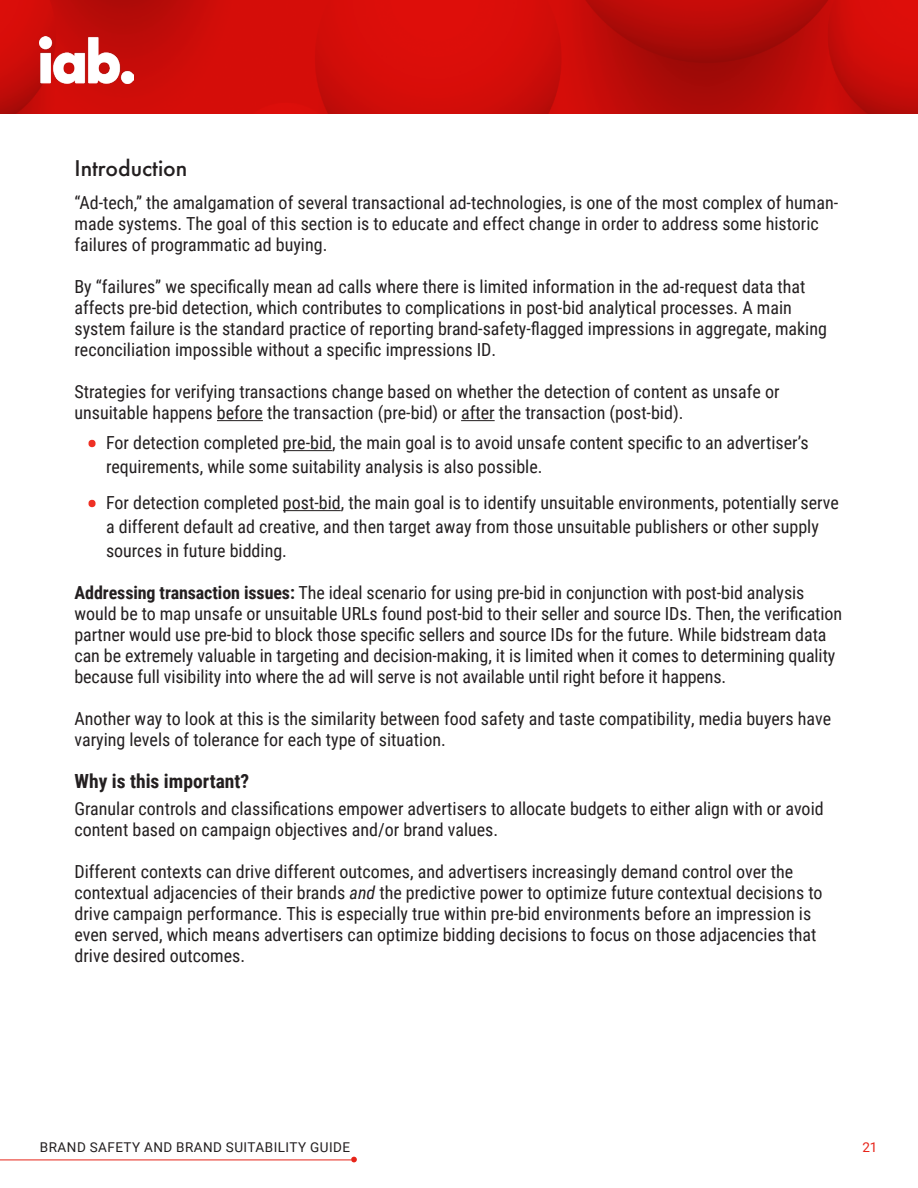
<style>
.page{position:relative;width:918px;height:1188px;background:#fff}
.page>*{position:absolute;margin:0;border:0;box-sizing:border-box;transform-origin:0 0}
.Headline{font:500 21px "Futura";color:#231f20}
.Sub_head{font:700 19.5px "Roboto Condensed";color:#231f20}
.Body_Text{font:18px/21px "Roboto Condensed";color:#231f20}
.t1{font:13.5px "Roboto";letter-spacing:.035em;color:#231f20}
.t2{font:13.5px "Roboto";color:#e72419}
.s1{font-size:24px;color:#ef3024}
.s2{font-weight:700}
.s3{font-style:italic}
</style>
<div class="page">
<img style="left:0;top:0;width:918px;height:114px">
<img style="left:40px;top:37px;width:93px;height:46px">
<hr style="left:0;top:1160px;width:351px;height:1px;background:#e72419">
<svg style="left:351px;top:1157px;width:6px;height:5px"></svg>
<hr style="left:217px;top:420px;width:46px;height:1px;background:#231f20">
<hr style="left:461px;top:420px;width:34px;height:1px;background:#231f20">
<hr style="left:283px;top:450px;width:49px;height:1px;background:#231f20">
<hr style="left:283px;top:510px;width:58px;height:1px;background:#231f20">
<svg style="left:88px;top:439px;width:8px;height:9px"></svg>
<svg style="left:88px;top:499px;width:8px;height:9px"></svg>
<p class="Headline" style="left:75px;top:154px;width:114px">Introduction</p>
<p class="Body_Text" style="left:75px;top:192px;width:765px">“Ad-tech,” the amalgamation of several transactional ad-technologies, is one of the most complex of human&shy;made systems. The goal of this section is to educate and effect change in order to address some historic failures of programmatic ad buying.</p>
<p class="Body_Text" style="left:75px;top:276px;width:754px">By “failures” we specifically mean ad calls where there is limited information in the ad-request data that affects pre-bid detection, which contributes to complications in post-bid analytical processes. A main system failure is the standard practice of reporting brand-safety-flagged impressions in aggregate, making reconciliation impossible without a specific impressions ID.</p>
<p class="Body_Text" style="left:75px;top:381px;width:707px">Strategies for verifying transactions change based on whether the detection of content as unsafe or unsuitable happens before the transaction (pre-bid) or after the transaction (post-bid).</p>
<p class="Body_Text" style="left:106px;top:430px;width:704px;line-height:24px;text-indent:-18px"><span class="s1">•</span> For detection completed pre-bid, the main goal is to avoid unsafe content specific to an advertiser’s requirements, while some suitability analysis is also possible.</p>
<p class="Body_Text" style="left:106px;top:490px;width:735px;line-height:24px;text-indent:-18px"><span class="s1">•</span> For detection completed post-bid, the main goal is to identify unsuitable environments, potentially serve a different default ad creative, and then target away from those unsuitable publishers or other supply sources in future bidding.</p>
<p class="Body_Text" style="left:75px;top:582px;width:769px"><span class="s2">Addressing transaction issues:</span> The ideal scenario for using pre-bid in conjunction with post-bid analysis would be to map unsafe or unsuitable URLs found post-bid to their seller and source IDs. Then, the verification partner would use pre-bid to block those specific sellers and source IDs for the future. While bidstream data can be extremely valuable in targeting and decision-making, it is limited when it comes to determining quality because full visibility into where the ad will serve is not available until right before it happens.</p>
<p class="Body_Text" style="left:75px;top:708px;width:758px">Another way to look at this is the similarity between food safety and taste compatibility, media buyers have varying levels of tolerance for each type of situation.</p>
<p class="Sub_head" style="left:75px;top:768px;width:176px">Why is this important?</p>
<p class="Body_Text" style="left:75px;top:798px;width:751px">Granular controls and classifications empower advertisers to allocate budgets to either align with or avoid content based on campaign objectives and/or brand values.</p>
<p class="Body_Text" style="left:75px;top:861px;width:750px">Different contexts can drive different outcomes, and advertisers increasingly demand control over the contextual adjacencies of their brands <span class="s3">and</span> the predictive power to optimize future contextual decisions to drive campaign performance. This is especially true within pre-bid environments before an impression is even served, which means advertisers can optimize bidding decisions to focus on those adjacencies that drive desired outcomes.</p>
<p class="t1" style="left:40px;top:1138px;width:312px">BRAND SAFETY AND BRAND SUITABILITY GUIDE</p>
<p class="t2" style="left:862px;top:1138px;width:17px">21</p>
</div>
